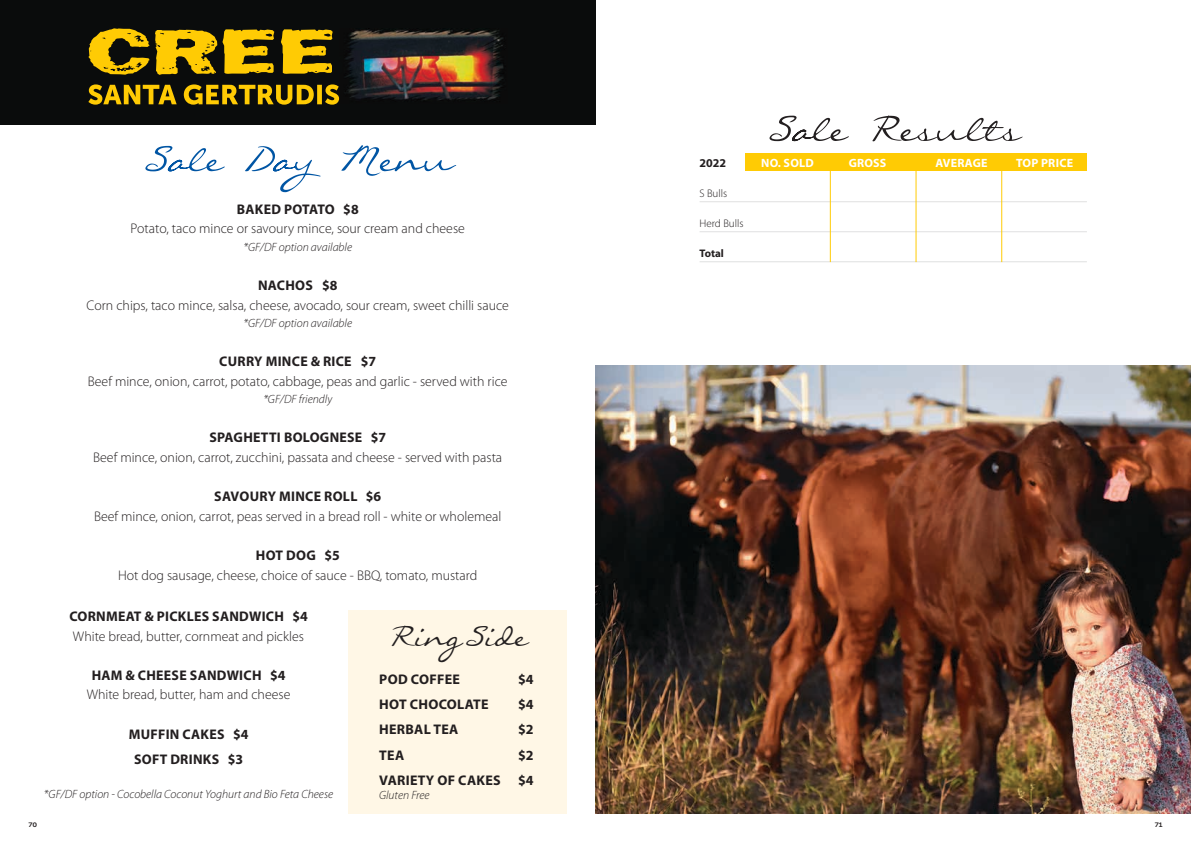
<style>
.page{position:relative;width:1191px;height:842px;background:#fff}
.page>*{position:absolute;margin:0;border:0;box-sizing:border-box;transform-origin:0 0}
.t1{font:50px "Callie Hand";color:#0055a4}
.t2{font:50px "Callie Hand";color:#231f20}
.t3{font:40px "Callie Hand";color:#231f20}
.t4{font:300 14px "Myriad Pro";color:#231f20}
.t5{font:700 14px/25.3px "Myriad Pro";letter-spacing:.02em;color:#231f20;text-align:center}
.t6{font:italic 300 12px "Myriad Pro";color:#231f20}
.t7{font:700 12px "Myriad Pro";letter-spacing:.02em;color:#fff}
.t8{font:700 12px "Myriad Pro";color:#231f20}
.t9{font:300 11px "Myriad Pro";color:#231f20}
.t10{font:700 11px "Myriad Pro";color:#231f20}
.t11{font:6.4px "Museo Sans 700";color:#231f20;scale:1.18 1}
</style>
<div class="page">
<div style="left:0;top:0;width:595px;height:125px;background:#0a0c0c"></div>
<img style="left:339px;top:28px;width:164px;height:72px">
<svg style="left:88px;top:28px;width:245px;height:47px"></svg>
<svg style="left:88px;top:84px;width:251px;height:21px"></svg>
<div style="left:745px;top:154px;width:342px;height:17px;background:#ffcb04"></div>
<hr style="left:699px;top:201px;width:388px;height:1px;background:#949698">
<hr style="left:699px;top:231px;width:388px;height:1px;background:#949698">
<hr style="left:699px;top:261px;width:388px;height:1px;background:#949698">
<hr style="left:830px;top:154px;width:1px;height:108px;background:#ffcb04">
<hr style="left:915px;top:154px;width:1px;height:108px;background:#ffcb04">
<hr style="left:1001px;top:154px;width:1px;height:108px;background:#ffcb04">
<img style="left:595px;top:365px;width:596px;height:449px">
<div style="left:349px;top:610px;width:218px;height:204px;background:#fff7e6"></div>
<h1 class="t1" style="left:141px;top:125px;width:316px">Sale Day Menu</h1>
<p class="t5" style="left:237px;top:196px;width:123px">BAKED POTATO $8</p>
<p class="t4" style="left:131px;top:221px;width:336px">Potato, taco mince or savoury mince, sour cream and cheese</p>
<p class="t6" style="left:243px;top:240px;width:110px">*GF/DF option available</p>
<p class="t5" style="left:258px;top:272px;width:81px">NACHOS $8</p>
<p class="t4" style="left:87px;top:297px;width:424px">Corn chips, taco mince, salsa, cheese, avocado, sour cream, sweet chilli sauce</p>
<p class="t6" style="left:243px;top:316px;width:110px">*GF/DF option available</p>
<p class="t5" style="left:219px;top:348px;width:158px">CURRY MINCE &amp; RICE $7</p>
<p class="t4" style="left:88px;top:373px;width:421px">Beef mince, onion, carrot, potato, cabbage, peas and garlic - served with rice</p>
<p class="t6" style="left:263px;top:393px;width:70px">*GF/DF friendly</p>
<p class="t5" style="left:209px;top:424px;width:178px">SPAGHETTI BOLOGNESE $7</p>
<p class="t4" style="left:93px;top:449px;width:410px">Beef mince, onion, carrot, zucchini, passata and cheese - served with pasta</p>
<p class="t5" style="left:214px;top:483px;width:168px">SAVOURY MINCE ROLL $6</p>
<p class="t4" style="left:94px;top:508px;width:409px">Beef mince, onion, carrot, peas served in a bread roll - white or wholemeal</p>
<p class="t5" style="left:256px;top:542px;width:85px">HOT DOG $5</p>
<p class="t4" style="left:118px;top:567px;width:361px">Hot dog sausage, cheese, choice of sauce - BBQ, tomato, mustard</p>
<p class="t5" style="left:69px;top:603px;width:240px">CORNMEAT &amp; PICKLES SANDWICH $4</p>
<p class="t4" style="left:73px;top:628px;width:233px">White bread, butter, cornmeat and pickles</p>
<p class="t5" style="left:92px;top:662px;width:195px">HAM &amp; CHEESE SANDWICH $4</p>
<p class="t4" style="left:87px;top:687px;width:205px">White bread, butter, ham and cheese</p>
<p class="t5" style="left:129px;top:721px;width:121px">MUFFIN CAKES $4<br>SOFT DRINKS $3</p>
<p class="t6" style="left:44px;top:788px;width:291px">*GF/DF option - Cocobella Coconut Yoghurt and Bio Feta Cheese</p>
<h2 class="t3" style="left:387px;top:608px;width:143px">RingSide</h2>
<p class="t5" style="left:379px;top:666px;width:82px">POD COFFEE</p>
<p class="t5" style="left:518px;top:666px;width:17px">$4</p>
<p class="t5" style="left:379px;top:691px;width:111px">HOT CHOCOLATE</p>
<p class="t5" style="left:518px;top:691px;width:17px">$4</p>
<p class="t5" style="left:379px;top:717px;width:81px">HERBAL TEA</p>
<p class="t5" style="left:518px;top:717px;width:17px">$2</p>
<p class="t5" style="left:379px;top:742px;width:26px">TEA</p>
<p class="t5" style="left:379px;top:742px;width:156px;text-align:right">$2<br>VARIETY OF CAKES $4</p>
<p class="t6" style="left:379px;top:789px;width:52px">Gluten Free</p>
<h1 class="t2" style="left:764px;top:94px;width:259px">Sale Results</h1>
<p class="t8" style="left:699px;top:155px;width:28px">2022</p>
<p class="t7" style="left:761px;top:155px;width:54px">NO. SOLD</p>
<p class="t7" style="left:848px;top:155px;width:39px">GROSS</p>
<p class="t7" style="left:935px;top:155px;width:54px">AVERAGE</p>
<p class="t7" style="left:1016px;top:155px;width:58px">TOP PRICE</p>
<p class="t9" style="left:699px;top:187px;width:29px">S Bulls</p>
<p class="t9" style="left:699px;top:217px;width:45px">Herd Bulls</p>
<p class="t10" style="left:699px;top:246px;width:26px">Total</p>
<p class="t11" style="left:28px;top:821px;width:9px">70</p>
<p class="t11" style="left:1154px;top:821px;width:8px">71</p>
</div>
